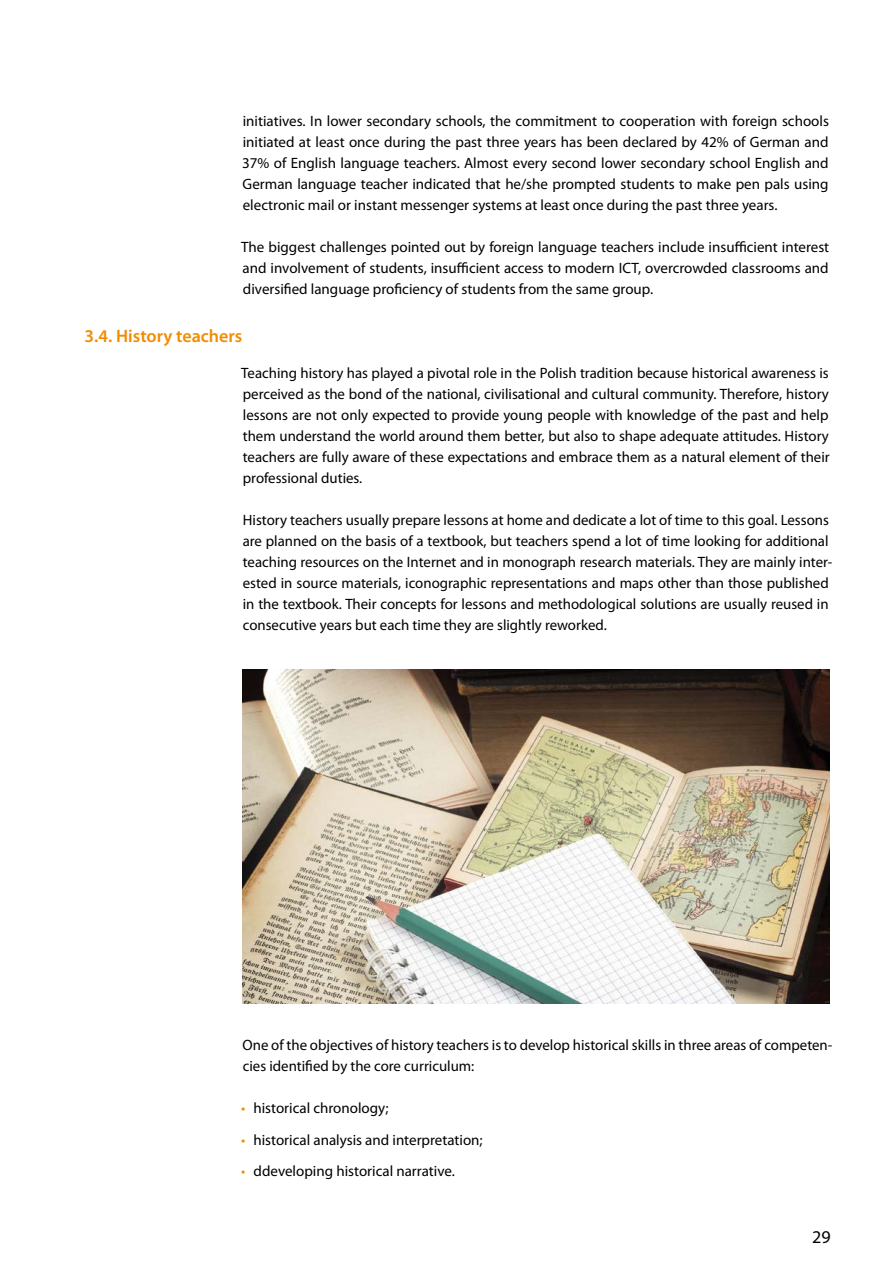
<style>
.page{position:relative;width:893px;height:1263px;background:#fff}
.page>*{position:absolute;margin:0;border:0;box-sizing:border-box;transform-origin:0 0}
.t1{font:600 18px "Myriad Pro";color:#f28c00}
.t2{font:18px "Myriad Pro";color:#000}
.t3{font:15px/21px "Myriad Pro";color:#000;text-align:justify}
.s1{color:#f28c00}
</style>
<div class="page">
<img style="left:242px;top:670px;width:587px;height:333px">
<p class="t3" style="left:242px;top:110px;width:588px">initiatives. In lower secondary schools, the commitment to cooperation with foreign schools initiated at least once during the past three years has been declared by 42% of German and 37% of English language teachers. Almost every second lower secondary school English and German language teacher indicated that he/she prompted students to make pen pals using electronic mail or instant messenger systems at least once during the past three years.</p>
<p class="t3" style="left:241px;top:236px;width:589px">The biggest challenges pointed out by foreign language teachers include insufficient interest and involvement of students, insufficient access to modern ICT, overcrowded classrooms and diversified language proficiency of students from the same group.</p>
<p class="t1" style="left:85px;top:325px;width:159px">3.4. History teachers</p>
<p class="t3" style="left:241px;top:362px;width:590px">Teaching history has played a pivotal role in the Polish tradition because historical awareness is perceived as the bond of the national, civilisational and cultural community. Therefore, history lessons are not only expected to provide young people with knowledge of the past and help them understand the world around them better, but also to shape adequate attitudes. History teachers are fully aware of these expectations and embrace them as a natural element of their professional duties.</p>
<p class="t3" style="left:243px;top:509px;width:591px;text-align:left">History teachers usually prepare lessons at home and dedicate a lot of time to this goal. Lessons are planned on the basis of a textbook, but teachers spend a lot of time looking for additional teaching resources on the Internet and in monograph research materials. They are mainly inter&shy;ested in source materials, iconographic representations and maps other than those published in the textbook. Their concepts for lessons and methodological solutions are usually reused in consecutive years but each time they are slightly reworked.</p>
<p class="t3" style="left:243px;top:1034px;width:591px">One of the objectives of history teachers is to develop historical skills in three areas of competen&shy;cies identified by the core curriculum:</p>
<p class="t3" style="left:241px;top:1097px;width:149px"><span class="s1">•</span> historical chronology;</p>
<p class="t3" style="left:241px;top:1129px;width:243px"><span class="s1">•</span> historical analysis and interpretation;</p>
<p class="t3" style="left:241px;top:1161px;width:215px"><span class="s1">•</span> ddeveloping historical narrative.</p>
<p class="t2" style="left:812px;top:1226px;width:20px">29</p>
</div>
